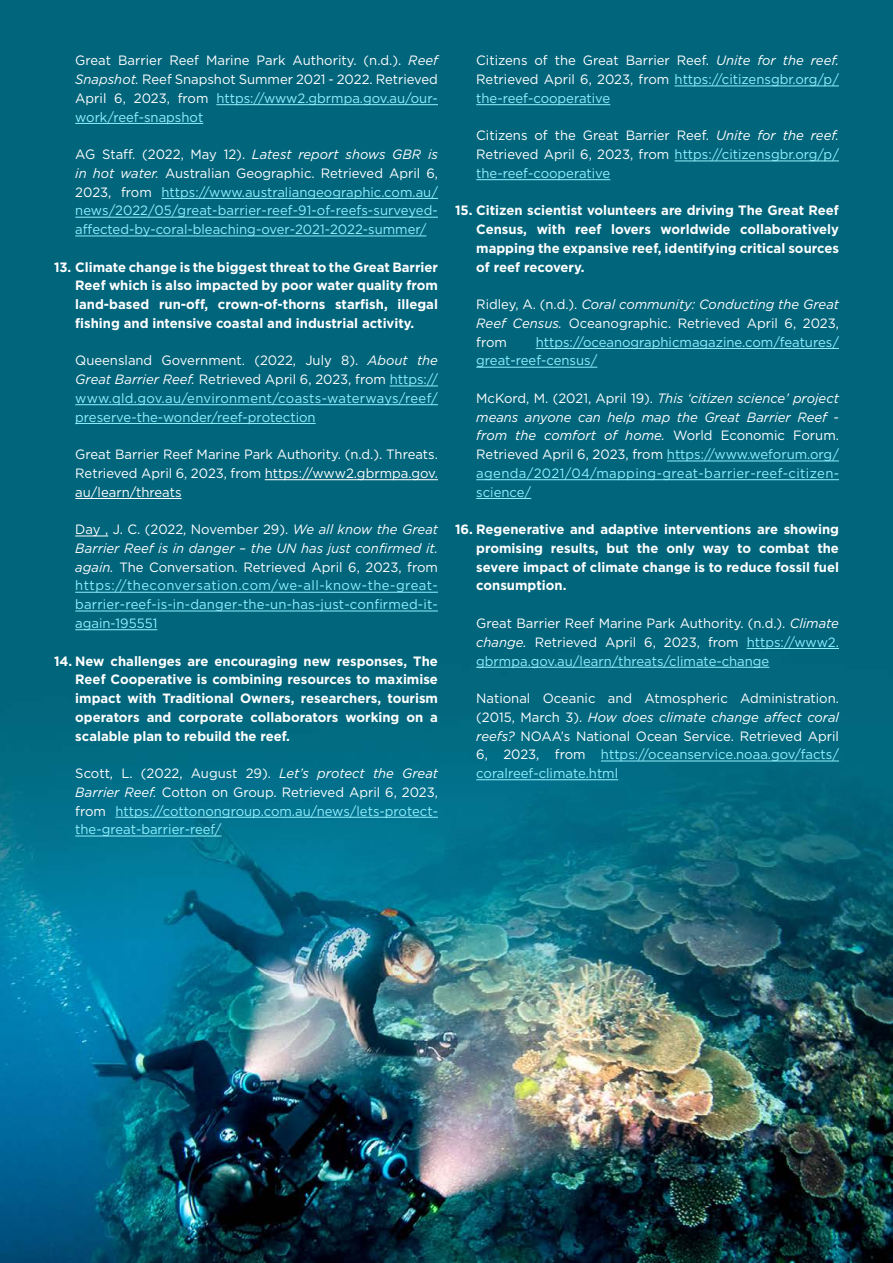
<style>
.page{position:relative;width:893px;height:1263px;background:#fff}
.page>*{position:absolute;margin:0;border:0;box-sizing:border-box;transform-origin:0 0}
.t1{font:13.5px/18.8px "Gotham HTF";color:#fff;text-align:justify}
.t2{font:13.5px/18.8px "Gotham HTF";color:#92f0ff;text-align:justify}
.t3{font:700 13.5px/18.8px "Gotham HTF";color:#fff;text-align:justify}
.t4{font:italic 13.5px/18.8px "Gotham HTF";color:#fff;text-align:justify}
.s1{font-style:italic}
.s2{color:#92f0ff}
.s3{color:#fff}
.s4{font-style:italic;color:#fff}
.s5{font-style:normal}
.s6{font-style:normal;color:#92f0ff}
</style>
<div class="page">
<img style="left:0;top:0;width:893px;height:1263px">
<hr style="left:216px;top:104px;width:222px;height:1px;background:#92f0ff">
<hr style="left:75px;top:123px;width:128px;height:1px;background:#92f0ff">
<hr style="left:162px;top:198px;width:276px;height:1px;background:#92f0ff">
<hr style="left:75px;top:217px;width:363px;height:1px;background:#92f0ff">
<hr style="left:75px;top:236px;width:351px;height:1px;background:#92f0ff">
<hr style="left:390px;top:386px;width:48px;height:1px;background:#92f0ff">
<hr style="left:75px;top:404px;width:363px;height:1px;background:#92f0ff">
<hr style="left:75px;top:423px;width:241px;height:1px;background:#92f0ff">
<hr style="left:265px;top:479px;width:173px;height:1px;background:#fff">
<hr style="left:75px;top:498px;width:107px;height:1px;background:#fff">
<hr style="left:75px;top:536px;width:33px;height:1px;background:#fff">
<hr style="left:75px;top:592px;width:363px;height:1px;background:#92f0ff">
<hr style="left:75px;top:611px;width:363px;height:1px;background:#92f0ff">
<hr style="left:75px;top:629px;width:82px;height:1px;background:#92f0ff">
<hr style="left:115px;top:817px;width:323px;height:1px;background:#92f0ff">
<hr style="left:75px;top:836px;width:146px;height:1px;background:#92f0ff">
<hr style="left:675px;top:86px;width:164px;height:1px;background:#92f0ff">
<hr style="left:476px;top:104px;width:134px;height:1px;background:#92f0ff">
<hr style="left:675px;top:161px;width:164px;height:1px;background:#92f0ff">
<hr style="left:476px;top:179px;width:134px;height:1px;background:#92f0ff">
<hr style="left:536px;top:348px;width:303px;height:1px;background:#92f0ff">
<hr style="left:476px;top:367px;width:121px;height:1px;background:#92f0ff">
<hr style="left:667px;top:461px;width:172px;height:1px;background:#92f0ff">
<hr style="left:476px;top:479px;width:363px;height:1px;background:#92f0ff">
<hr style="left:476px;top:498px;width:55px;height:1px;background:#92f0ff">
<hr style="left:747px;top:648px;width:92px;height:1px;background:#92f0ff">
<hr style="left:476px;top:667px;width:293px;height:1px;background:#92f0ff">
<hr style="left:601px;top:761px;width:238px;height:1px;background:#92f0ff">
<hr style="left:476px;top:779px;width:142px;height:1px;background:#92f0ff">
<p class="t1" style="left:75px;top:51px;width:364px">Great Barrier Reef Marine Park Authority. (n.d.). <span class="s1">Reef Snapshot.</span> Reef Snapshot Summer 2021 - 2022. Retrieved April 6, 2023, from <span class="s2">https://www2.gbrmpa.gov.au/our&shy;work/reef-snapshot</span></p>
<p class="t2" style="left:75px;top:145px;width:364px"><span class="s3">AG Staff. (2022, May 12).</span> <span class="s4">Latest report shows GBR is in hot water.</span> <span class="s3">Australian Geographic. Retrieved April 6, 2023, from</span> https://www.australiangeographic.com.au/ news/2022/05/great-barrier-reef-91-of-reefs-surveyed&shy;affected-by-coral-bleaching-over-2021-2022-summer/</p>
<p class="t3" style="left:75px;top:257px;width:364px;text-indent:-21px">13. Climate change is the biggest threat to the Great Barrier Reef which is also impacted by poor water quality from land-based run-off, crown-of-thorns starfish, illegal fishing and intensive coastal and industrial activity.</p>
<p class="t2" style="left:75px;top:351px;width:364px"><span class="s3">Queensland Government. (2022, July 8).</span> <span class="s4">About the Great Barrier Reef.</span> <span class="s3">Retrieved April 6, 2023, from</span> https:// www.qld.gov.au/environment/coasts-waterways/reef/ preserve-the-wonder/reef-protection</p>
<p class="t1" style="left:75px;top:445px;width:364px">Great Barrier Reef Marine Park Authority. (n.d.). Threats.<br>Retrieved April 6, 2023, from https://www2.gbrmpa.gov. au/learn/threats</p>
<p class="t2" style="left:75px;top:520px;width:364px"><span class="s3">Day , J. C. (2022, November 29).</span> <span class="s4">We all know the Great Barrier Reef is in danger – the UN has just confirmed it. again.</span> <span class="s3">The Conversation. Retrieved April 6, 2023, from </span>https://theconversation.com/we-all-know-the-great&shy;barrier-reef-is-in-danger-the-un-has-just-confirmed-it&shy;again-195551</p>
<p class="t3" style="left:75px;top:651px;width:364px;text-indent:-21px">14. New challenges are encouraging new responses, The Reef Cooperative is combining resources to maximise impact with Traditional Owners, researchers, tourism operators and corporate collaborators working on a scalable plan to rebuild the reef.</p>
<p class="t2" style="left:75px;top:764px;width:364px"><span class="s3">Scott, L. (2022, August 29).</span> <span class="s4">Let’s protect the Great Barrier Reef.</span> <span class="s3">Cotton on Group. Retrieved April 6, 2023, from</span> https://cottonongroup.com.au/news/lets-protect&shy;the-great-barrier-reef/</p>
<p class="t1" style="left:476px;top:51px;width:364px">Citizens of the Great Barrier Reef. <span class="s1">Unite for the reef.<br></span>Retrieved April 6, 2023, from <span class="s2">https://citizensgbr.org/p/ the-reef-cooperative</span></p>
<p class="t1" style="left:476px;top:126px;width:364px">Citizens of the Great Barrier Reef. <span class="s1">Unite for the reef.<br></span>Retrieved April 6, 2023, from <span class="s2">https://citizensgbr.org/p/ the-reef-cooperative</span></p>
<p class="t3" style="left:476px;top:201px;width:364px;text-indent:-21px">15. Citizen scientist volunteers are driving The Great Reef Census, with reef lovers worldwide collaboratively mapping the expansive reef, identifying critical sources of reef recovery.</p>
<p class="t1" style="left:476px;top:295px;width:364px">Ridley, A. (n.d.). <span class="s1">Coral community: Conducting the Great Reef Census.</span> Oceanographic. Retrieved April 6, 2023, from</p>
<p class="t2" style="left:476px;top:332px;width:364px;text-indent:59px">https://oceanographicmagazine.com/features/ great-reef-census/</p>
<p class="t4" style="left:476px;top:389px;width:364px"><span class="s5">McKord, M. (2021, April 19).</span> This ‘citizen science’ project means anyone can help map the Great Barrier Reef - from the comfort of home. <span class="s5">World Economic Forum.<br>Retrieved April 6, 2023, from</span> <span class="s6">https://www.weforum.org/ agenda/2021/04/mapping-great-barrier-reef-citizen&shy;science/</span></p>
<p class="t3" style="left:476px;top:520px;width:364px;text-indent:-21px">16. Regenerative and adaptive interventions are showing promising results, but the only way to combat the severe impact of climate change is to reduce fossil fuel consumption.</p>
<p class="t1" style="left:476px;top:614px;width:364px">Great Barrier Reef Marine Park Authority. (n.d.). <span class="s1">Climate change.</span> Retrieved April 6, 2023, from <span class="s2">https://www2. gbrmpa.gov.au/learn/threats/climate-change</span></p>
<p class="t1" style="left:476px;top:689px;width:364px">National Oceanic and Atmospheric Administration. (2015, March 3). <span class="s1">How does climate change affect coral reefs?</span> NOAA’s National Ocean Service. Retrieved April 6, 2023, from <span class="s2">https://oceanservice.noaa.gov/facts/ coralreef-climate.html</span></p>
</div>
